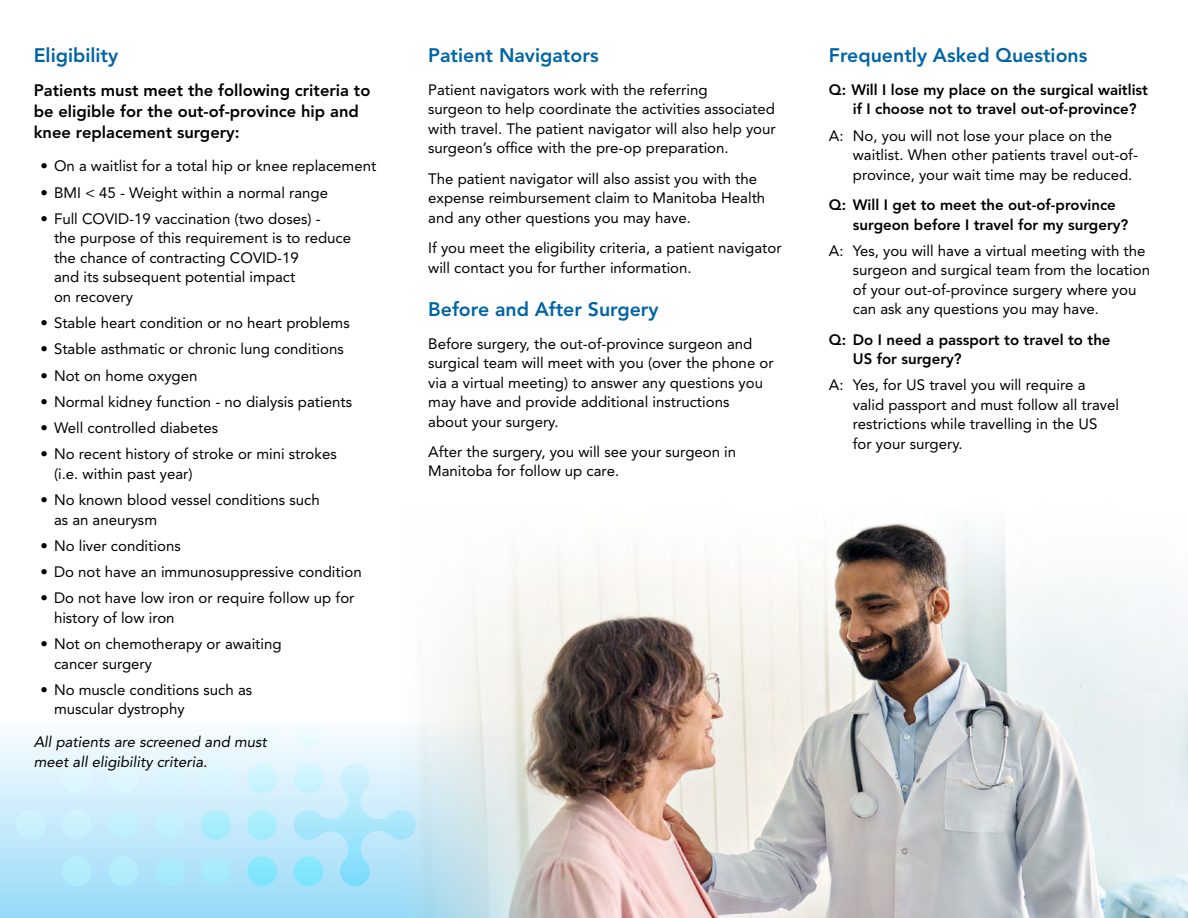
<style>
.page{position:relative;width:1188px;height:918px;background:#fff}
.page>*{position:absolute;margin:0;border:0;box-sizing:border-box;transform-origin:0 0}
.subhead{font:800 19.5px "Avenir LT Std";color:#0064a4}
.subhead_2{font:800 16.5px/21px "Avenir LT Std";color:#000}
.bullets{font:15px/19.5px "Avenir LT Std";color:#000}
.body{font:15px/19.5px "Avenir LT Std";color:#000}
.answers{font:15px/19.5px "Avenir LT Std";color:#000}
.questions{font:800 15px/19.5px "Avenir LT Std";color:#000}
.body-2{font:italic 15px/19.5px "Avenir LT Std";color:#000}
</style>
<div class="page">
<div style="left:0;top:713px;width:1007px;height:205px;background:linear-gradient(to bottom,#fffeff,#98daf8)"></div>
<svg style="left:247px;top:723px;width:30px;height:24px"></svg>
<svg style="left:294px;top:723px;width:29px;height:24px"></svg>
<div style="left:62px;top:764px;width:30px;height:29px;background:#e0f7fe;border-radius:50%"></div>
<div style="left:108px;top:764px;width:30px;height:29px;background:#e0f7fe;border-radius:50%"></div>
<div style="left:155px;top:764px;width:29px;height:29px;background:#dbf5fe;border-radius:50%"></div>
<div style="left:201px;top:764px;width:30px;height:29px;background:#dbf5fe;border-radius:50%"></div>
<div style="left:247px;top:764px;width:30px;height:29px;background:#cbf4fe;border-radius:50%"></div>
<div style="left:294px;top:764px;width:29px;height:29px;background:#cbf4fe;border-radius:50%"></div>
<div style="left:16px;top:810px;width:29px;height:30px;background:#caf2fd;border-radius:50%"></div>
<div style="left:62px;top:810px;width:30px;height:30px;background:#caf2fd;border-radius:50%"></div>
<div style="left:108px;top:810px;width:30px;height:30px;background:#c3f0fd;border-radius:50%"></div>
<div style="left:155px;top:810px;width:29px;height:30px;background:#c2f0fd;border-radius:50%"></div>
<div style="left:201px;top:810px;width:30px;height:30px;background:#a9edfc;border-radius:50%"></div>
<div style="left:247px;top:810px;width:30px;height:30px;background:#a9edfc;border-radius:50%"></div>
<div style="left:62px;top:856px;width:30px;height:30px;background:#b4edfc;border-radius:50%"></div>
<div style="left:108px;top:856px;width:30px;height:30px;background:#b4edfc;border-radius:50%"></div>
<div style="left:155px;top:856px;width:29px;height:30px;background:#a8eafc;border-radius:50%"></div>
<div style="left:201px;top:856px;width:30px;height:30px;background:#a9eafc;border-radius:50%"></div>
<div style="left:247px;top:856px;width:30px;height:30px;background:#84e6fc;border-radius:50%"></div>
<div style="left:294px;top:856px;width:29px;height:30px;background:#84e6fc;border-radius:50%"></div>
<div style="left:340px;top:764px;width:30px;height:29px;background:#cdf1fd;border-radius:50%"></div>
<div style="left:294px;top:810px;width:29px;height:30px;background:#a9e6fc;border-radius:50%"></div>
<div style="left:386px;top:810px;width:30px;height:30px;background:#a9e6fc;border-radius:50%"></div>
<div style="left:340px;top:856px;width:30px;height:30px;background:#83ddfb;border-radius:50%"></div>
<svg style="left:318px;top:789px;width:72px;height:72px;background:#bae8fb"></svg>
<img style="left:394px;top:522px;width:794px;height:396px">
<p class="subhead" style="left:34px;top:44px;width:86px">Eligibility</p>
<p class="subhead_2" style="left:34px;top:80px;width:338px">Patients must meet the following criteria to be eligible for the out-of-province hip and knee replacement surgery:</p>
<p class="bullets" style="left:40px;top:157px;width:337px">• On a waitlist for a total hip or knee replacement</p>
<p class="bullets" style="left:40px;top:183px;width:289px">• BMI &lt; 45 - Weight within a normal range</p>
<p class="bullets" style="left:54px;top:209px;width:299px;text-indent:-14px">• Full COVID-19 vaccination (two doses) -<br>the purpose of this requirement is to reduce the chance of contracting COVID-19<br>and its subsequent potential impact<br>on recovery</p>
<p class="bullets" style="left:40px;top:313px;width:311px">• Stable heart condition or no heart problems</p>
<p class="bullets" style="left:40px;top:340px;width:305px">• Stable asthmatic or chronic lung conditions</p>
<p class="bullets" style="left:40px;top:366px;width:158px">• Not on home oxygen</p>
<p class="bullets" style="left:40px;top:392px;width:313px">• Normal kidney function - no dialysis patients</p>
<p class="bullets" style="left:40px;top:418px;width:179px">• Well controlled diabetes</p>
<p class="bullets" style="left:54px;top:445px;width:284px;text-indent:-14px">• No recent history of stroke or mini strokes (i.e. within past year)</p>
<p class="bullets" style="left:54px;top:490px;width:267px;text-indent:-14px">• No known blood vessel conditions such as an aneurysm</p>
<p class="bullets" style="left:40px;top:536px;width:142px">• No liver conditions</p>
<p class="bullets" style="left:40px;top:562px;width:323px">• Do not have an immunosuppressive condition</p>
<p class="bullets" style="left:54px;top:589px;width:302px;text-indent:-14px">• Do not have low iron or require follow up for history of low iron</p>
<p class="bullets" style="left:54px;top:634px;width:229px;text-indent:-14px">• Not on chemotherapy or awaiting cancer surgery</p>
<p class="bullets" style="left:54px;top:680px;width:200px;text-indent:-14px">• No muscle conditions such as muscular dystrophy</p>
<p class="body-2" style="left:34px;top:733px;width:235px">All patients are screened and must meet all eligibility criteria.</p>
<p class="subhead" style="left:428px;top:44px;width:172px">Patient Navigators</p>
<p class="body" style="left:428px;top:80px;width:349px">Patient navigators work with the referring<br>surgeon to help coordinate the activities associated with travel. The patient navigator will also help your surgeon’s office with the pre-op preparation.</p>
<p class="body" style="left:428px;top:169px;width:339px">The patient navigator will also assist you with the expense reimbursement claim to Manitoba Health and any other questions you may have.</p>
<p class="body" style="left:428px;top:238px;width:355px">If you meet the eligibility criteria, a patient navigator will contact you for further information.</p>
<p class="subhead" style="left:428px;top:297px;width:232px">Before and After Surgery</p>
<p class="body" style="left:428px;top:334px;width:347px">Before surgery, the out-of-province surgeon and surgical team will meet with you (over the phone or via a virtual meeting) to answer any questions you may have and provide additional instructions<br>about your surgery.</p>
<p class="body" style="left:428px;top:442px;width:309px">After the surgery, you will see your surgeon in<br>Manitoba for follow up care.</p>
<p class="subhead" style="left:829px;top:44px;width:260px">Frequently Asked Questions</p>
<p class="questions" style="left:853px;top:80px;width:297px;text-indent:-24px">Q: Will I lose my place on the surgical waitlist if I choose not to travel out-of-province?</p>
<p class="answers" style="left:853px;top:126px;width:287px;text-indent:-24px">A: No, you will not lose your place on the waitlist. When other patients travel out-of&shy;province, your wait time may be reduced.</p>
<p class="questions" style="left:853px;top:195px;width:277px;text-indent:-24px">Q: Will I get to meet the out-of-province surgeon before I travel for my surgery?</p>
<p class="answers" style="left:853px;top:241px;width:299px;text-indent:-24px">A: Yes, you will have a virtual meeting with the surgeon and surgical team from the location of your out-of-province surgery where you can ask any questions you may have.</p>
<p class="questions" style="left:853px;top:330px;width:259px;text-indent:-24px">Q: Do I need a passport to travel to the<br>US for surgery?</p>
<p class="answers" style="left:853px;top:376px;width:268px;text-indent:-24px">A: Yes, for US travel you will require a valid passport and must follow all travel restrictions while travelling in the US for your surgery.</p>
</div>
